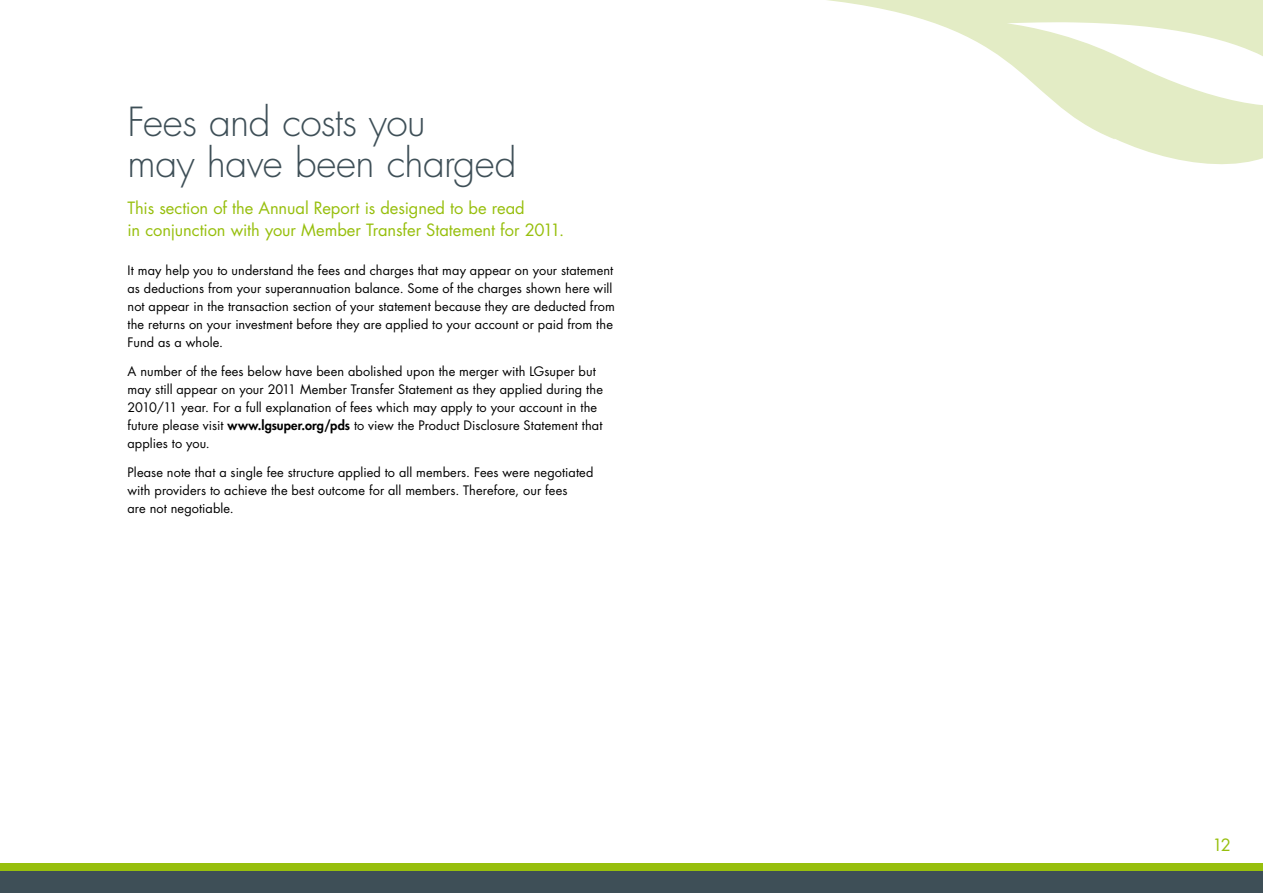
<style>
.page{position:relative;width:1263px;height:893px;background:#fff}
.page>*{position:absolute;margin:0;border:0;box-sizing:border-box;transform-origin:0 0}
.t1{font:300 39px/40.8px "Futura";letter-spacing:-.015em;color:#3e4f57}
.t2{font:16.5px/22.5px "Futura";letter-spacing:-.005em;color:#97bf0d}
.t3{font:12.75px/18px "Futura";letter-spacing:.01em;color:#000}
.s1{font-weight:800}
</style>
<div class="page">
<svg style="left:827px;top:0;width:436px;height:165px"></svg>
<div style="left:0;top:863px;width:1263px;height:9px;background:#97bf0d"></div>
<div style="left:0;top:872px;width:1263px;height:21px;background:#3e4f57"></div>
<h1 class="t1" style="left:128px;top:103px;width:390px">Fees and costs you<br>may have been charged</h1>
<p class="t2" style="left:128px;top:197px;width:438px">This section of the Annual Report is designed to be read<br>in conjunction with your Member Transfer Statement for 2011.</p>
<p class="t3" style="left:128px;top:262px;width:489px">It may help you to understand the fees and charges that may appear on your statement as deductions from your superannuation balance. Some of the charges shown here will not appear in the transaction section of your statement because they are deducted from the returns on your investment before they are applied to your account or paid from the Fund as a whole.</p>
<p class="t3" style="left:128px;top:363px;width:477px">A number of the fees below have been abolished upon the merger with LGsuper but may still appear on your 2011 Member Transfer Statement as they applied during the 2010/11 year. For a full explanation of fees which may apply to your account in the future please visit <span class="s1">www.lgsuper.org/pds</span> to view the Product Disclosure Statement that applies to you.</p>
<p class="t3" style="left:128px;top:463px;width:467px">Please note that a single fee structure applied to all members. Fees were negotiated with providers to achieve the best outcome for all members. Therefore, our fees<br>are not negotiable.</p>
<p class="t2" style="left:1212px;top:834px;width:20px">12</p>
</div>
